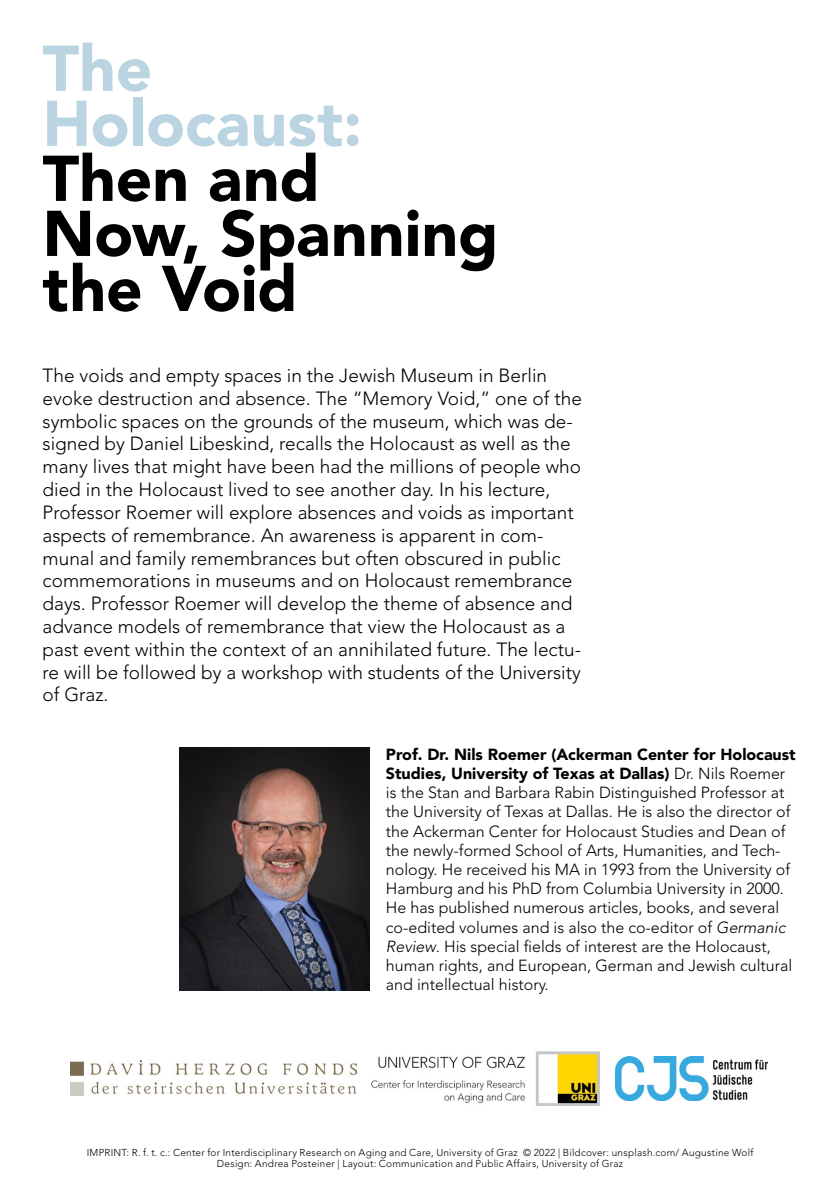
<style>
.page{position:relative;width:840px;height:1191px;background:#fff}
.page>*{position:absolute;margin:0;border:0;box-sizing:border-box;transform-origin:0 0}
.t1{font:900 63.8px/55px "Avenir LT Std";color:#000}
.t2{font:900 63.8px/55px "Avenir LT Std";color:#bbd4e2}
.t3{font:300 19px/22.8px "Avenir LT Std";color:#000}
.t4{font:300 16px/19.2px "Avenir LT Std";color:#000}
._05_Impressum{font:300 10px/11.2px "Avenir LT Std";letter-spacing:.025em;color:#000;text-align:center}
.s1{font-weight:900}
.s2{font-style:italic}
</style>
<div class="page">
<img style="left:180px;top:747px;width:189px;height:243px">
<img style="left:615px;top:1056px;width:151px;height:44px">
<img style="left:371px;top:1051px;width:229px;height:55px">
<img style="left:71px;top:1060px;width:285px;height:35px">
<p class="t2" style="left:43px;top:41px;width:321px">The<br>Holocaust:</p>
<p class="t1" style="left:43px;top:151px;width:457px">Then and<br>Now, Spanning the Void</p>
<p class="t3" style="left:43px;top:364px;width:540px">The voids and empty spaces in the Jewish Museum in Berlin evoke destruction and absence. The “Memory Void,” one of the symbolic spaces on the grounds of the museum, which was de&shy;signed by Daniel Libeskind, recalls the Holocaust as well as the many lives that might have been had the millions of people who died in the Holocaust lived to see another day. In his lecture, Professor Roemer will explore absences and voids as important aspects of remembrance. An awareness is apparent in com&shy;munal and family remembrances but often obscured in public commemorations in museums and on Holocaust remembrance days. Professor Roemer will develop the theme of absence and advance models of remembrance that view the Holocaust as a past event within the context of an annihilated future. The lectu&shy;re will be followed by a workshop with students of the University of Graz.</p>
<p class="t4" style="left:386px;top:744px;width:411px"><span class="s1">Prof. Dr. Nils Roemer (Ackerman Center for Holocaust Studies, University of Texas at Dallas)</span> Dr. Nils Roemer is the Stan and Barbara Rabin Distinguished Professor at the University of Texas at Dallas. He is also the director of the Ackerman Center for Holocaust Studies and Dean of the newly-formed School of Arts, Humanities, and Tech&shy;nology. He received his MA in 1993 from the University of Hamburg and his PhD from Columbia University in 2000.<br>He has published numerous articles, books, and several co-edited volumes and is also the co-editor of <span class="s2">Germanic Review</span>. His special fields of interest are the Holocaust, human rights, and European, German and Jewish cultural and intellectual history.</p>
<p class="_05_Impressum" style="left:87px;top:1147px;width:667px">IMPRINT: R. f. t. c.: Center for Interdisciplinary Research on Aging and Care, University of Graz © 2022 | Bildcover: unsplash.com/ Augustine Wolf<br>Design: Andrea Posteiner | Layout: Communication and Public Affairs, University of Graz</p>
</div>
